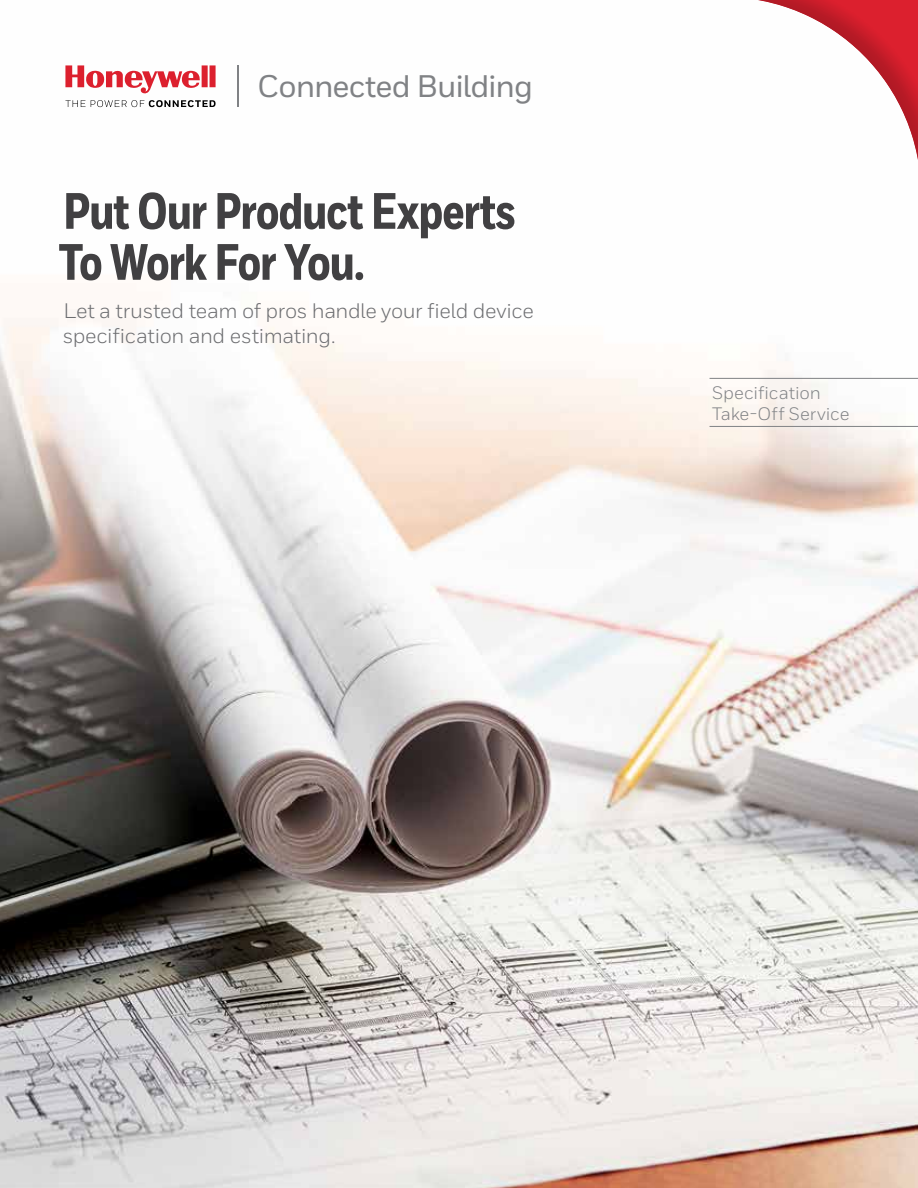
<style>
.page{position:relative;width:918px;height:1188px;background:#fff}
.page>*{position:absolute;margin:0;border:0;box-sizing:border-box;transform-origin:0 0}
.t1{font:800 51px/51px "Honeywell Cond";letter-spacing:-.025em;color:#414042}
.t2{font:500 31.2px "Honeywell Sans";letter-spacing:-.035em;color:#808285}
.t3{font:21px/24.8px "Honeywell Sans";letter-spacing:-.015em;color:#6d6e71}
.t4{font:18px/21px "Honeywell Sans";color:#808285}
</style>
<div class="page">
<img style="left:0;top:107px;width:918px;height:1081px">
<svg style="left:337px;top:107px;width:581px;height:474px"></svg>
<svg style="left:758px;top:0;width:160px;height:160px"></svg>
<hr style="left:710px;top:378px;width:208px;height:1px;background:#808285">
<hr style="left:710px;top:426px;width:208px;height:1px;background:#808285">
<svg style="left:65px;top:65px;width:151px;height:29px"></svg>
<svg style="left:65px;top:100px;width:151px;height:7px"></svg>
<hr style="left:237px;top:65px;width:2px;height:42px;background:#808285">
<h2 class="t2" style="left:257px;top:68px;width:277px">Connected Building</h2>
<h1 class="t1" style="left:59px;top:187px;width:458px">Put Our Product Experts<br>To Work For You.</h1>
<p class="t3" style="left:63px;top:298px;width:473px">Let a trusted team of pros handle your field device specification and estimating.</p>
<p class="t4" style="left:712px;top:382px;width:139px">Specification<br>Take-Off Service</p>
</div>
